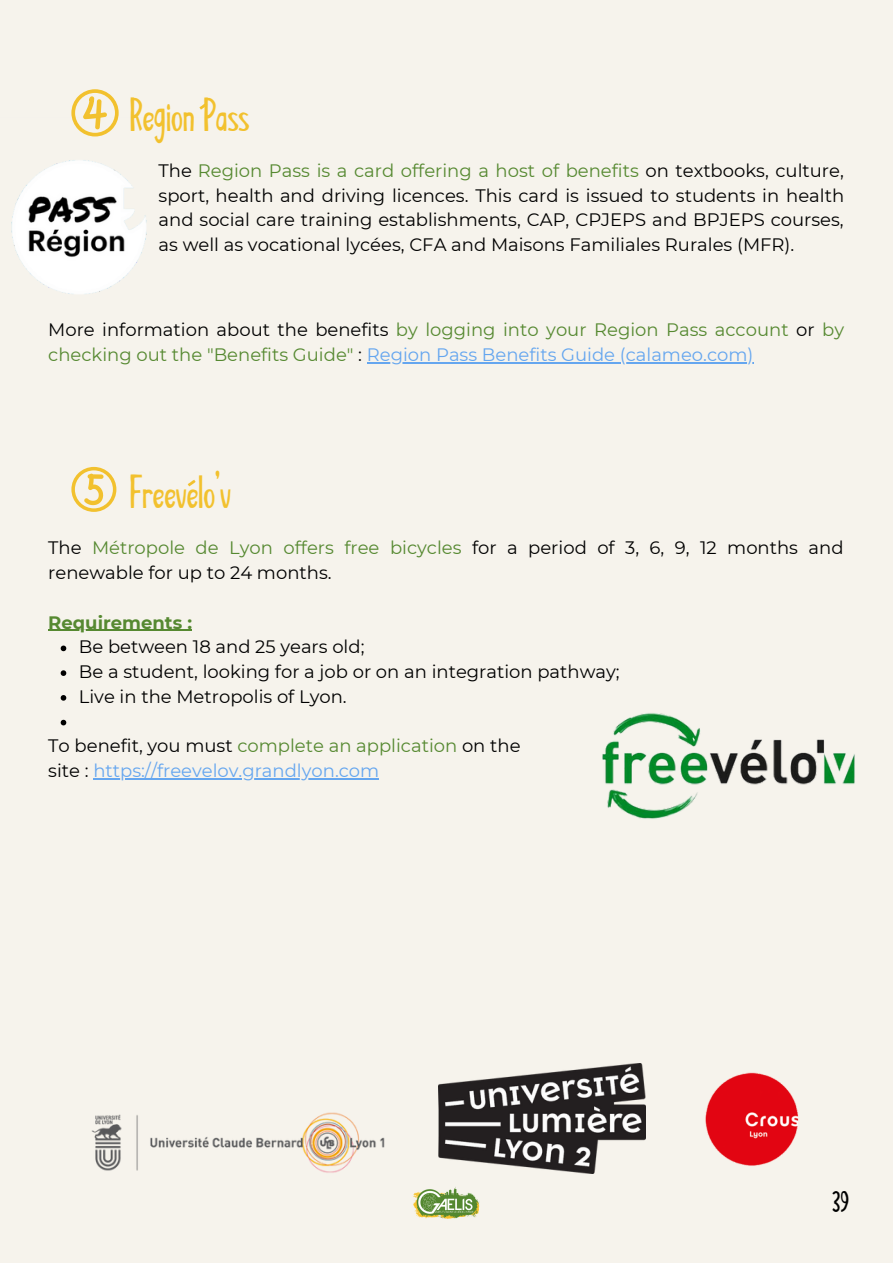
<style>
.page{position:relative;width:893px;height:1264px;background:#fff}
.page>*{position:absolute;margin:0;border:0;box-sizing:border-box;transform-origin:0 0}
.t1{font:48px "Breakfast Club";color:#f2c12e}
.t2{font:30px "Breakfast Club";color:#000}
.t3{font:18px/24.8px "Montserrat";color:#000;text-align:justify}
.t4{font:18px/24.8px "Montserrat";color:#568931}
.t5{font:18px "Montserrat";color:#65a6ef}
.t6{font:700 18px "Montserrat";color:#568931}
.s1{color:#568931}
.s2{color:#000}
.s3{color:#65a6ef}
</style>
<div class="page">
<div style="left:0;top:0;width:892px;height:1262px;background:#f6f3ec"></div>
<img style="left:413px;top:1187px;width:67px;height:32px">
<svg style="left:71px;top:89px;width:48px;height:29px"></svg>
<svg style="left:71px;top:467px;width:45px;height:45px"></svg>
<svg style="left:61px;top:645px;width:5px;height:6px"></svg>
<svg style="left:61px;top:670px;width:5px;height:6px"></svg>
<svg style="left:61px;top:695px;width:5px;height:5px"></svg>
<svg style="left:61px;top:719px;width:5px;height:6px"></svg>
<hr style="left:48px;top:630px;width:144px;height:1px;background:#568931">
<hr style="left:93px;top:778px;width:286px;height:1px;background:#65a6ef">
<img style="left:11px;top:118px;width:136px;height:176px">
<img style="left:602px;top:713px;width:253px;height:106px">
<img style="left:92px;top:1112px;width:293px;height:61px">
<img style="left:705px;top:1072px;width:94px;height:94px">
<img style="left:438px;top:1063px;width:207px;height:110px">
<hr style="left:367px;top:362px;width:386px;height:1px;background:#65a6ef">
<p class="t1" style="left:130px;top:94px;width:121px">Region Pass</p>
<p class="t3" style="left:159px;top:158px;width:687px">The <span class="s1">Region Pass is a card offering a host of benefits</span> on textbooks, culture, sport, health and driving licences. This card is issued to students in health and social care training establishments, CAP, CPJEPS and BPJEPS courses, as well as vocational lycées, CFA and Maisons Familiales Rurales (MFR).</p>
<p class="t4" style="left:48px;top:317px;width:797px"><span class="s2">More information about the benefits</span> by logging into your Region Pass account <span class="s2">or</span> by checking out the "Benefits Guide" <span class="s2">:</span> <span class="s3">Region Pass Benefits Guide (calameo.com)</span></p>
<p class="t1" style="left:130px;top:472px;width:103px">Freevelo'v</p>
<p class="t3" style="left:48px;top:535px;width:796px">The <span class="s1">Métropole de Lyon offers free bicycles</span> for a period of 3, 6, 9, 12 months and renewable for up to 24 months.</p>
<p class="t6" style="left:48px;top:611px;width:145px">Requirements :</p>
<p class="t3" style="left:79px;top:634px;width:287px">Be between 18 and 25 years old;</p>
<p class="t3" style="left:79px;top:659px;width:542px">Be a student, looking for a job or on an integration pathway;</p>
<p class="t3" style="left:79px;top:684px;width:269px">Live in the Metropolis of Lyon.</p>
<p class="t3" style="left:48px;top:733px;width:473px">To benefit, you must <span class="s1">complete an application</span> on the</p>
<p class="t5" style="left:48px;top:759px;width:332px"><span class="s2">site :</span> https://freevelov.grandlyon.com</p>
<p class="t2" style="left:832px;top:1189px;width:19px">39</p>
</div>
